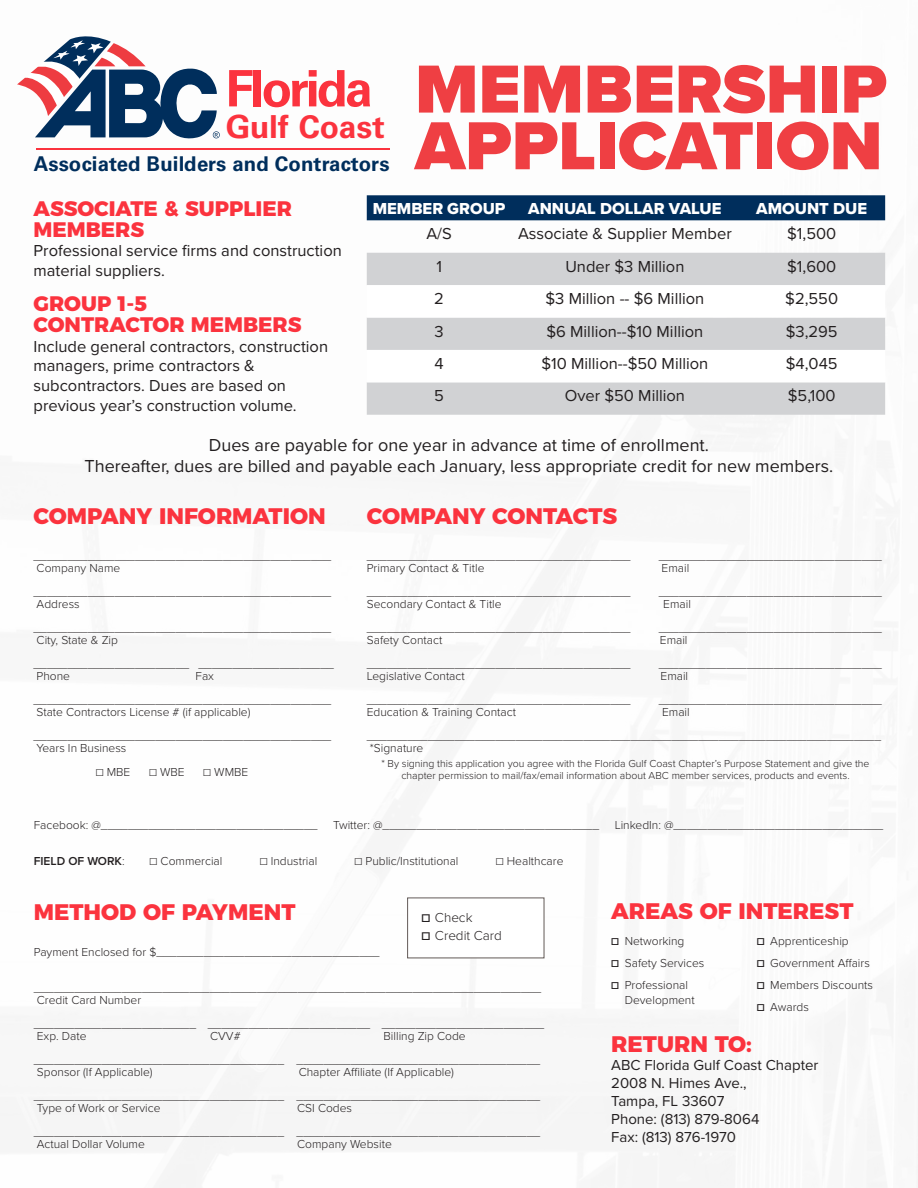
<style>
.page{position:relative;width:918px;height:1188px;background:#fff}
.page>*{position:absolute;margin:0;border:0;box-sizing:border-box;transform-origin:0 0}
.t1{font:900 70.35px "Proxima Nova";color:#ef3f43}
.t2{font:700 50.25px "Univers LT Pro 65";letter-spacing:-.06em;color:#fb333e}
.t3{font:700 31.65px "Univers LT Pro 65";color:#fb333e}
.Header4{font:800 22.5px "Montserrat";color:#fb333e}
.Header4-2{font:800 21px/21px "Montserrat";color:#fb333e}
.t4{font:700 20.4px "Univers LT Pro 65";letter-spacing:-.005em;color:#002e5c}
.t5{font:18px "Proxima Nova";color:#231f20}
.t6{font:16.5px/19.8px "Proxima Nova";color:#231f20}
.Table_Header{font:16.5px "Proxima Nova Extrabld";color:#fff}
.t7{font:15px "Proxima Nova";color:#231f20}
.t8{font:300 13.5px "Proxima Nova";color:#231f20}
.t9{font:300 12px/15px "Proxima Nova";color:#231f20}
.t10{font:600 12px "Proxima Nova";color:#231f20}
.t11{font:300 10.5px/12px "Proxima Nova";color:#231f20;text-align:center}
.s1{font-weight:300}
.s2{font-weight:700}
</style>
<div class="page">
<div style="left:367px;top:195px;width:518px;height:25px;background:#002e5c"></div>
<div style="left:367px;top:253px;width:518px;height:162px;background:#d1d2d4"></div>
<svg style="left:367px;top:285px;width:518px;height:97px"></svg>
<hr style="left:36px;top:149px;width:354px;height:1px;background:#fb333e">
<svg style="left:17px;top:36px;width:203px;height:103px"></svg>
<p class="t2" style="left:226px;top:53px;width:149px">Florida</p>
<p class="t3" style="left:226px;top:105px;width:161px">Gulf Coast</p>
<p class="t4" style="left:34px;top:150px;width:357px">Associated Builders and Contractors</p>
<h2 class="t1" style="left:415px;top:37px;width:474px">MEMBERSHIP</h2>
<h2 class="t1" style="left:415px;top:93px;width:469px">APPLICATION</h2>
<p class="Header4-2" style="left:34px;top:196px;width:260px">ASSOCIATE &amp; SUPPLIER<br>MEMBERS</p>
<p class="t6" style="left:34px;top:240px;width:310px">Professional service firms and construction material suppliers.</p>
<p class="Header4-2" style="left:34px;top:291px;width:270px">GROUP 1-5<br>CONTRACTOR MEMBERS</p>
<p class="t6" style="left:34px;top:335px;width:296px">Include general contractors, construction managers, prime contractors &amp; subcontractors. Dues are based on previous year’s construction volume.</p>
<p class="t5" style="left:209px;top:431px;width:502px">Dues are payable for one year in advance at time of enrollment.</p>
<p class="t5" style="left:85px;top:453px;width:750px">Thereafter, dues are billed and payable each January, less appropriate credit for new members.</p>
<p class="Table_Header" style="left:373px;top:197px;width:134px">MEMBER GROUP</p>
<p class="Table_Header" style="left:528px;top:197px;width:195px">ANNUAL DOLLAR VALUE</p>
<p class="Table_Header" style="left:756px;top:197px;width:112px">AMOUNT DUE</p>
<p class="t6" style="left:426px;top:223px;width:27px">A/S</p>
<p class="t6" style="left:518px;top:223px;width:215px">Associate &amp; Supplier Member</p>
<p class="t6" style="left:787px;top:223px;width:51px">$1,500</p>
<p class="t6" style="left:436px;top:256px;width:7px">1</p>
<p class="t6" style="left:565px;top:256px;width:121px">Under $3 Million</p>
<p class="t6" style="left:787px;top:256px;width:51px">$1,600</p>
<p class="t6" style="left:434px;top:288px;width:11px">2</p>
<p class="t6" style="left:545px;top:288px;width:160px">$3 Million -- $6 Million</p>
<p class="t6" style="left:785px;top:288px;width:54px">$2,550</p>
<p class="t6" style="left:435px;top:320px;width:11px">3</p>
<p class="t6" style="left:546px;top:320px;width:158px">$6 Million--$10 Million</p>
<p class="t6" style="left:786px;top:320px;width:53px">$3,295</p>
<p class="t6" style="left:435px;top:353px;width:11px">4</p>
<p class="t6" style="left:541px;top:353px;width:168px">$10 Million--$50 Million</p>
<p class="t6" style="left:786px;top:353px;width:53px">$4,045</p>
<p class="t6" style="left:434px;top:385px;width:11px">5</p>
<p class="t6" style="left:565px;top:385px;width:122px">Over $50 Million</p>
<p class="t6" style="left:788px;top:385px;width:49px">$5,100</p>
<p class="Header4" style="left:34px;top:497px;width:294px">COMPANY INFORMATION</p>
<p class="t9" style="left:34px;top:548px;width:299px">____________________________________________</p>
<p class="t9" style="left:37px;top:560px;width:85px">Company Name</p>
<p class="t9" style="left:34px;top:584px;width:299px">____________________________________________</p>
<p class="t9" style="left:37px;top:596px;width:45px">Address</p>
<p class="t9" style="left:34px;top:620px;width:299px">____________________________________________</p>
<p class="t9" style="left:37px;top:632px;width:83px">City, State &amp; Zip</p>
<p class="t9" style="left:34px;top:656px;width:302px">_______________________ ____________________</p>
<p class="t9" style="left:37px;top:668px;width:35px">Phone</p>
<p class="t9" style="left:196px;top:668px;width:20px">Fax</p>
<p class="t9" style="left:34px;top:692px;width:299px">____________________________________________</p>
<p class="t9" style="left:37px;top:704px;width:215px">State Contractors License # (if applicable)</p>
<p class="t9" style="left:34px;top:728px;width:299px">____________________________________________</p>
<p class="t9" style="left:37px;top:740px;width:91px">Years In Business</p>
<p class="t9" style="left:96px;top:764px;width:36px">☐ MBE</p>
<p class="t9" style="left:149px;top:764px;width:37px">☐ WBE</p>
<p class="t9" style="left:203px;top:764px;width:47px">☐ WMBE</p>
<p class="Header4" style="left:367px;top:497px;width:252px">COMPANY CONTACTS</p>
<p class="t9" style="left:367px;top:548px;width:265px">_______________________________________</p>
<p class="t9" style="left:659px;top:548px;width:225px">_________________________________</p>
<p class="t9" style="left:367px;top:560px;width:119px">Primary Contact &amp; Title</p>
<p class="t9" style="left:662px;top:560px;width:29px">Email</p>
<p class="t9" style="left:367px;top:584px;width:265px">_______________________________________</p>
<p class="t9" style="left:659px;top:584px;width:225px">_________________________________</p>
<p class="t9" style="left:367px;top:596px;width:136px">Secondary Contact &amp; Title</p>
<p class="t9" style="left:663px;top:596px;width:29px">Email</p>
<p class="t9" style="left:367px;top:620px;width:265px">_______________________________________</p>
<p class="t9" style="left:659px;top:620px;width:225px">_________________________________</p>
<p class="t9" style="left:367px;top:632px;width:77px">Safety Contact</p>
<p class="t9" style="left:660px;top:632px;width:29px">Email</p>
<p class="t9" style="left:367px;top:656px;width:265px">_______________________________________</p>
<p class="t9" style="left:659px;top:656px;width:225px">_________________________________</p>
<p class="t9" style="left:367px;top:668px;width:100px">Legislative Contact</p>
<p class="t9" style="left:661px;top:668px;width:29px">Email</p>
<p class="t9" style="left:367px;top:692px;width:265px">_______________________________________</p>
<p class="t9" style="left:659px;top:692px;width:225px">_________________________________</p>
<p class="t9" style="left:367px;top:704px;width:151px">Education &amp; Training Contact</p>
<p class="t9" style="left:662px;top:704px;width:29px">Email</p>
<p class="t9" style="left:367px;top:728px;width:516px">____________________________________________________________________________</p>
<p class="t9" style="left:370px;top:740px;width:55px">*Signature</p>
<p class="t11" style="left:381px;top:757px;width:490px">* By signing this application you agree with the Florida Gulf Coast Chapter’s Purpose Statement and give the chapter permission to mail/fax/email information about ABC member services, products and events.</p>
<p class="t9" style="left:34px;top:817px;width:285px">Facebook: @________________________________</p>
<p class="t9" style="left:333px;top:817px;width:268px">Twitter: @________________________________</p>
<p class="t9" style="left:615px;top:817px;width:270px">LinkedIn: @_______________________________</p>
<p class="t10" style="left:34px;top:854px;width:92px">FIELD OF WORK<span class="s1">:</span></p>
<p class="t9" style="left:150px;top:853px;width:74px">☐ Commercial</p>
<p class="t9" style="left:260px;top:853px;width:59px">☐ Industrial</p>
<p class="t9" style="left:355px;top:853px;width:106px">☐ Public/Institutional</p>
<p class="t9" style="left:496px;top:853px;width:69px">☐ Healthcare</p>
<p class="Header4" style="left:34px;top:894px;width:263px">METHOD OF PAYMENT</p>
<p class="t9" style="left:34px;top:944px;width:347px">Payment Enclosed for $_________________________________</p>
<p class="t9" style="left:34px;top:980px;width:509px">___________________________________________________________________________</p>
<p class="t9" style="left:37px;top:992px;width:106px">Credit Card Number</p>
<p class="t9" style="left:34px;top:1016px;width:512px">________________________ ________________________ ________________________</p>
<p class="t9" style="left:37px;top:1028px;width:51px">Exp. Date</p>
<p class="t9" style="left:210px;top:1028px;width:32px">CVV#</p>
<p class="t9" style="left:384px;top:1028px;width:84px">Billing Zip Code</p>
<p class="t9" style="left:34px;top:1052px;width:508px">_____________________________________ ____________________________________</p>
<p class="t9" style="left:37px;top:1064px;width:117px">Sponsor (If Applicable)</p>
<p class="t9" style="left:299px;top:1064px;width:157px">Chapter Affiliate (If Applicable)</p>
<p class="t9" style="left:34px;top:1088px;width:508px">_____________________________________ ____________________________________</p>
<p class="t9" style="left:37px;top:1100px;width:125px">Type of Work or Service</p>
<p class="t9" style="left:297px;top:1100px;width:56px">CSI Codes</p>
<p class="t9" style="left:34px;top:1124px;width:508px">_____________________________________ ____________________________________</p>
<p class="t9" style="left:37px;top:1136px;width:110px">Actual Dollar Volume</p>
<p class="t9" style="left:297px;top:1136px;width:96px">Company Website</p>
<p class="t8" style="left:421px;top:908px;width:53px"><span class="s2">☐</span> Check</p>
<p class="t8" style="left:421px;top:926px;width:82px"><span class="s2">☐</span> Credit Card</p>
<p class="Header4" style="left:611px;top:893px;width:244px">AREAS OF INTEREST</p>
<p class="t9" style="left:611px;top:933px;width:75px"><span class="s2">☐</span> Networking</p>
<p class="t9" style="left:611px;top:955px;width:95px"><span class="s2">☐</span> Safety Services</p>
<p class="t9" style="left:625px;top:977px;width:71px;text-indent:-14px"><span class="s2">☐</span> Professional<br>Development</p>
<p class="t9" style="left:757px;top:933px;width:94px"><span class="s2">☐</span> Apprenticeship</p>
<p class="t9" style="left:757px;top:955px;width:115px"><span class="s2">☐</span> Government Affairs</p>
<p class="t9" style="left:757px;top:977px;width:118px"><span class="s2">☐</span> Members Discounts</p>
<p class="t9" style="left:757px;top:999px;width:54px"><span class="s2">☐</span> Awards</p>
<p class="Header4" style="left:611px;top:1025px;width:142px">RETURN TO:</p>
<p class="t7" style="left:611px;top:1054px;width:209px">ABC Florida Gulf Coast Chapter</p>
<p class="t7" style="left:611px;top:1072px;width:137px">2008 N. Himes Ave.,</p>
<p class="t7" style="left:611px;top:1090px;width:115px">Tampa, FL 33607</p>
<p class="t7" style="left:611px;top:1108px;width:150px">Phone: (813) 879-8064</p>
<p class="t7" style="left:611px;top:1126px;width:126px">Fax: (813) 876-1970</p>
</div>
